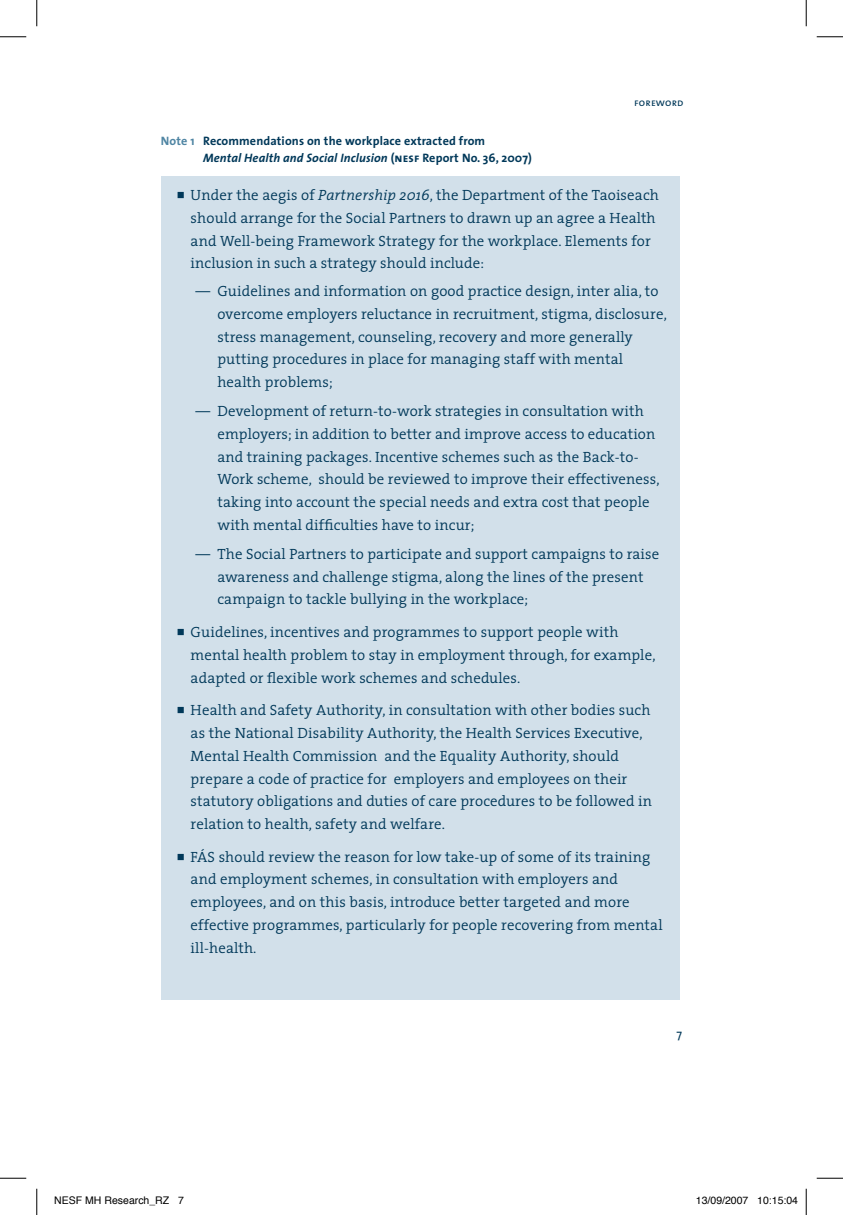
<style>
.page{position:relative;width:843px;height:1215px;background:#fff}
.page>*{position:absolute;margin:0;border:0;box-sizing:border-box;transform-origin:0 0}
.t1{font:300 14.88px/22.8px "The Serif";letter-spacing:.01em;color:#003859}
.t2{font:700 12.25px/17.5px "The Sans";letter-spacing:.01em;color:#003859}
.t3{font:10.5px "Helvetica";color:#000}
.t4{font:10.5px "The Sans Caps";letter-spacing:.015em;color:#003859}
.s1{color:#4f85a3}
.s2{font-style:italic}
.s3{font-family:"The Sans Bold Caps";font-weight:400}
</style>
<div class="page">
<div style="left:161px;top:176px;width:518px;height:823px;background:#d2e0ea"></div>
<svg style="left:0;top:36px;width:26px;height:1px"></svg>
<svg style="left:816px;top:36px;width:26px;height:1px"></svg>
<svg style="left:0;top:1177px;width:26px;height:1px"></svg>
<svg style="left:816px;top:1177px;width:26px;height:1px"></svg>
<svg style="left:36px;top:0;width:1px;height:26px"></svg>
<svg style="left:36px;top:1188px;width:1px;height:26px"></svg>
<svg style="left:805px;top:0;width:1px;height:26px"></svg>
<svg style="left:805px;top:1188px;width:1px;height:26px"></svg>
<p class="t4" style="left:634px;top:93px;width:51px">foreword</p>
<p class="t2" style="left:203px;top:132px;width:330px;text-indent:-42px"><span class="s1">Note 1</span> Recommendations on the workplace extracted from<br><span class="s2">Mental Health and Social Inclusion</span> (<span class="s3">nesf</span> Report No. 36, 2007)</p>
<p class="t1" style="left:191px;top:183px;width:469px">Under the aegis of <span class="s2">Partnership 2016</span>, the Department of the Taoiseach should arrange for the Social Partners to drawn up an agree a Health and Well-being Framework Strategy for the workplace. Elements for inclusion in such a strategy should include:</p>
<p class="t1" style="left:217px;top:279px;width:451px;text-indent:-22px">— Guidelines and information on good practice design, inter alia, to overcome employers reluctance in recruitment, stigma, disclosure, stress management, counseling, recovery and more generally putting procedures in place for managing staff with mental health problems;</p>
<p class="t1" style="left:217px;top:399px;width:443px;text-indent:-22px">— Development of return-to-work strategies in consultation with employers; in addition to better and improve access to education and training packages. Incentive schemes such as the Back-to-Work scheme, should be reviewed to improve their effectiveness, taking into account the special needs and extra cost that people with mental difficulties have to incur;</p>
<p class="t1" style="left:217px;top:542px;width:443px;text-indent:-22px">— The Social Partners to participate and support campaigns to raise awareness and challenge stigma, along the lines of the present campaign to tackle bullying in the workplace;</p>
<p class="t1" style="left:191px;top:620px;width:466px">Guidelines, incentives and programmes to support people with mental health problem to stay in employment through, for example, adapted or flexible work schemes and schedules.</p>
<p class="t1" style="left:191px;top:698px;width:463px">Health and Safety Authority, in consultation with other bodies such as the National Disability Authority, the Health Services Executive, Mental Health Commission and the Equality Authority, should prepare a code of practice for employers and employees on their statutory obligations and duties of care procedures to be followed in relation to health, safety and welfare.</p>
<p class="t1" style="left:191px;top:844px;width:473px">FÁS should review the reason for low take-up of some of its training and employment schemes, in consultation with employers and employees, and on this basis, introduce better targeted and more effective programmes, particularly for people recovering from mental ill-health.</p>
<p class="t3" style="left:54px;top:1193px;width:131px">NESF MH Research_RZ 7</p>
<p class="t3" style="left:695px;top:1193px;width:104px">13/09/2007 10:15:04</p>
</div>
